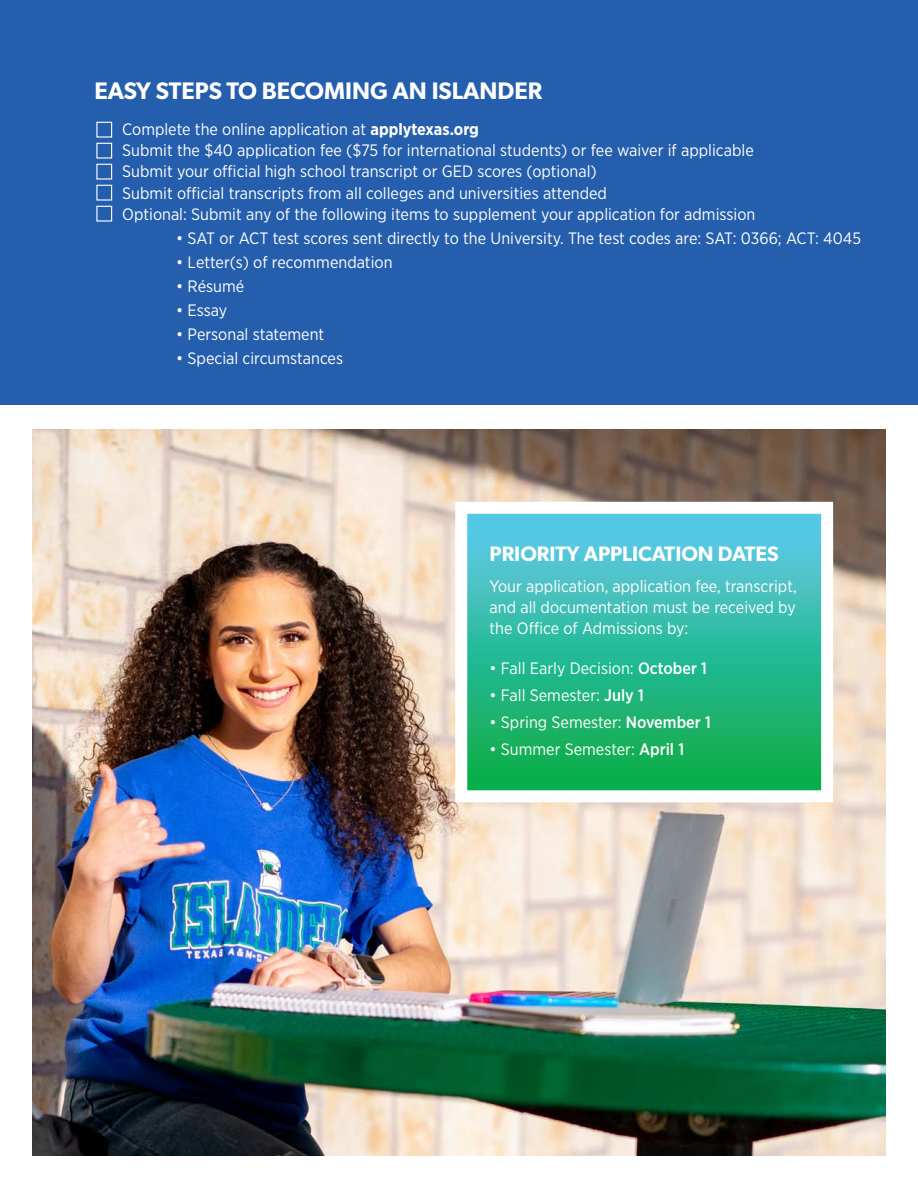
<style>
.page{position:relative;width:918px;height:1188px;background:#fff}
.page>*{position:absolute;margin:0;border:0;box-sizing:border-box;transform-origin:0 0}
.t1{font:600 24px "Gibson";color:#fff}
.t2{font:600 21px "Gibson";color:#fff}
.t3{font:16.5px/21px "Gotham Narrow";color:#fff}
.s1{font-weight:700}
.s2{font-weight:500}
</style>
<div class="page">
<div style="left:0;top:0;width:918px;height:405px;background:#245eac"></div>
<img style="left:33px;top:430px;width:852px;height:726px">
<div style="left:96px;top:122px;width:16px;height:16px;border:1px solid #fff"></div>
<div style="left:96px;top:143px;width:16px;height:16px;border:1px solid #fff"></div>
<div style="left:96px;top:164px;width:16px;height:16px;border:1px solid #fff"></div>
<div style="left:96px;top:185px;width:16px;height:16px;border:1px solid #fff"></div>
<div style="left:96px;top:206px;width:16px;height:16px;border:1px solid #fff"></div>
<div style="left:467px;top:513px;width:355px;height:277px;background:#08ae4c"></div>
<img style="left:468px;top:515px;width:352px;height:241px">
<div style="left:455px;top:502px;width:378px;height:300px;border:12px solid #fff"></div>
<h1 class="t1" style="left:94px;top:77px;width:449px">EASY STEPS TO BECOMING AN ISLANDER</h1>
<p class="t3" style="left:122px;top:119px;width:635px">Complete the online application at <span class="s1">applytexas.org<br></span>Submit the $40 application fee ($75 for international students) or fee waiver if applicable Submit your official high school transcript or GED scores (optional)<br>Submit official transcripts from all colleges and universities attended<br>Optional: Submit any of the following items to supplement your application for admission</p>
<p class="t3" style="left:176px;top:227px;width:686px">• SAT or ACT test scores sent directly to the University. The test codes are: SAT: 0366; ACT: 4045</p>
<p class="t3" style="left:176px;top:251px;width:218px">• Letter(s) of recommendation</p>
<p class="t3" style="left:176px;top:275px;width:69px">• Résumé</p>
<p class="t3" style="left:176px;top:299px;width:53px">• Essay</p>
<p class="t3" style="left:176px;top:323px;width:150px">• Personal statement</p>
<p class="t3" style="left:176px;top:347px;width:168px">• Special circumstances</p>
<p class="t2" style="left:490px;top:541px;width:291px">PRIORITY APPLICATION DATES</p>
<p class="t3" style="left:490px;top:575px;width:309px;text-align:justify">Your application, application fee, transcript, and all documentation must be received by the Office of Admissions by:</p>
<p class="t3" style="left:490px;top:657px;width:219px">• Fall Early Decision: <span class="s2">October 1</span></p>
<p class="t3" style="left:490px;top:684px;width:156px">• Fall Semester: <span class="s2">July 1</span></p>
<p class="t3" style="left:490px;top:711px;width:223px">• Spring Semester: <span class="s2">November 1</span></p>
<p class="t3" style="left:490px;top:738px;width:196px">• Summer Semester: <span class="s2">April 1</span></p>
</div>
